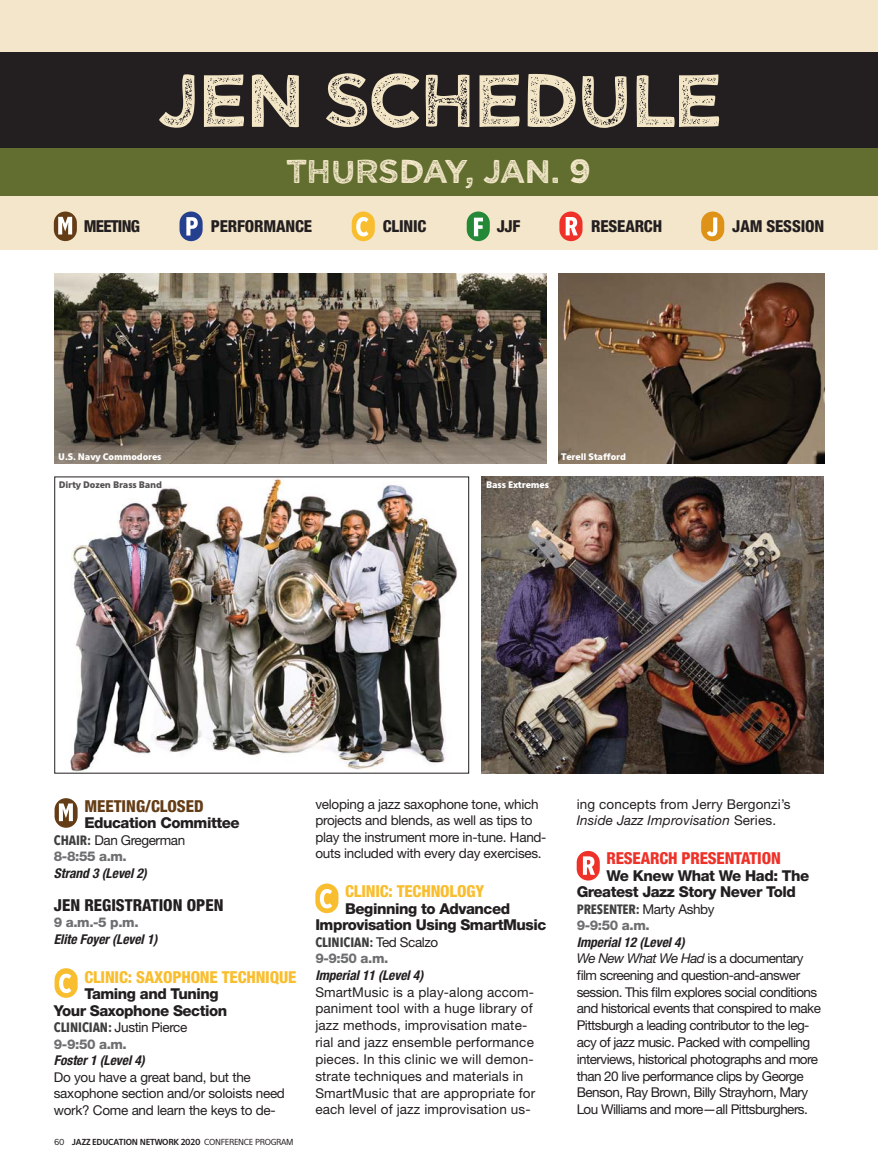
<style>
.page{position:relative;width:878px;height:1175px;background:#fff}
.page>*{position:absolute;margin:0;border:0;box-sizing:border-box;transform-origin:0 0}
.t1{font:75px "Wicked Grit";letter-spacing:-.04em;color:#f3e6c7}
.t2{font:33px "Wicked Grit";letter-spacing:-.03em;color:#f4e8cb}
.t3{font:800 condensed 16.5px "Helvetica Neue";letter-spacing:-.01em;color:#231f20}
.t4{font:800 condensed 16.5px "Helvetica Neue";letter-spacing:-.01em;color:#f9be2f}
.t5{font:800 condensed 16.5px "Helvetica Neue";letter-spacing:-.01em;color:#ee3129}
.t6{font:800 condensed 16.5px "Helvetica Neue";color:#643d16}
.t7{font:800 condensed 16.5px "Helvetica Neue";letter-spacing:-.05em;color:#231f20}
.t8{font:800 15px/16.5px "Helvetica Neue";letter-spacing:-.03em;color:#231f20}
.t9{font:13.5px/16.6px "Helvetica Neue";letter-spacing:-.04em;color:#231f20}
.t10{font:13.5px/16.8px "Helvetica Neue";letter-spacing:.01em;color:#231f20}
.t11{font:13.5px/16.5px "Helvetica Neue";letter-spacing:-.02em;color:#231f20}
.t12{font:italic 700 condensed 13.5px "Helvetica Neue";letter-spacing:-.005em;color:#231f20}
.t13{font:700 13.5px "Avenir Next Condensed";letter-spacing:-.005em;color:#404041}
.t14{font:800 13.5px "Helvetica Neue";color:#6d6e70}
.t15{font:900 9px "Eau Sans";letter-spacing:-.015em;color:#fff}
.t16{font:900 9px "Eau Sans";letter-spacing:-.015em;color:#565353}
.t17{font:700 8.25px "Eau Sans";letter-spacing:-.03em;color:#231f20}
.s1{font-family:"Avenir Next Condensed";font-weight:700;color:#404041}
.s2{font-weight:800;color:#6d6e70}
.s3{font-weight:400}
.s4{font-family:"Helvetica Neue";font-weight:400;color:#231f20}
.s5{font-style:italic}
.s6{font-weight:700;font-style:italic;font-stretch:condensed}
</style>
<div class="page">
<div style="left:0;top:0;width:878px;height:250px;background:#f4e6ca"></div>
<div style="left:0;top:52px;width:878px;height:96px;background:#231f20"></div>
<div style="left:0;top:148px;width:878px;height:48px;background:#626e2f"></div>
<img style="left:70px;top:479px;width:387px;height:292px">
<img style="left:558px;top:273px;width:266px;height:191px">
<img style="left:54px;top:273px;width:493px;height:191px">
<img style="left:481px;top:477px;width:343px;height:296px">
<svg style="left:55px;top:798px;width:23px;height:29px"></svg>
<svg style="left:59px;top:803px;width:14px;height:18px"></svg>
<div style="left:576px;top:851px;width:23px;height:29px;background:#ee3129;border-radius:12px"></div>
<svg style="left:583px;top:856px;width:12px;height:18px"></svg>
<div style="left:55px;top:968px;width:23px;height:29px;background:#f9be2f;border-radius:12px"></div>
<svg style="left:59px;top:973px;width:12px;height:20px"></svg>
<div style="left:701px;top:211px;width:23px;height:30px;background:#de9217;border-radius:12px"></div>
<svg style="left:707px;top:217px;width:10px;height:19px"></svg>
<div style="left:352px;top:211px;width:23px;height:30px;background:#f9be2f;border-radius:12px"></div>
<svg style="left:356px;top:217px;width:12px;height:19px"></svg>
<svg style="left:54px;top:211px;width:23px;height:30px"></svg>
<svg style="left:58px;top:217px;width:14px;height:17px"></svg>
<div style="left:179px;top:211px;width:24px;height:30px;background:#25408e;border-radius:12px"></div>
<svg style="left:186px;top:217px;width:12px;height:18px"></svg>
<div style="left:559px;top:211px;width:23px;height:30px;background:#ee3129;border-radius:12px"></div>
<svg style="left:565px;top:217px;width:12px;height:18px"></svg>
<svg style="left:466px;top:211px;width:24px;height:30px"></svg>
<svg style="left:474px;top:218px;width:9px;height:18px"></svg>
<div style="left:315px;top:883px;width:23px;height:30px;background:#f9be2f;border-radius:12px"></div>
<svg style="left:320px;top:889px;width:12px;height:19px"></svg>
<h1 class="t1" style="left:158px;top:57px;width:567px">JEN SCHEDULE</h1>
<h2 class="t2" style="left:286px;top:152px;width:306px">THURSDAY, Jan. 9</h2>
<p class="t7" style="left:84px;top:220px;width:57px">MEETING</p>
<p class="t3" style="left:211px;top:220px;width:103px">PERFORMANCE</p>
<p class="t3" style="left:383px;top:220px;width:45px">CLINIC</p>
<p class="t3" style="left:497px;top:220px;width:25px">JJF</p>
<p class="t3" style="left:591px;top:220px;width:72px">RESEARCH</p>
<p class="t3" style="left:732px;top:220px;width:93px">JAM SESSION</p>
<p class="t15" style="left:58px;top:453px;width:105px">U.S. Navy Commodores</p>
<p class="t15" style="left:561px;top:453px;width:66px">Terell Stafford</p>
<p class="t16" style="left:59px;top:481px;width:105px">Dirty Dozen Brass Band</p>
<p class="t15" style="left:486px;top:480px;width:64px">Bass Extremes</p>
<p class="t6" style="left:84px;top:799px;width:121px">MEETING/CLOSED</p>
<p class="t8" style="left:84px;top:816px;width:157px">Education Committee</p>
<p class="t11" style="left:54px;top:833px;width:133px"><span class="s1">CHAIR:</span> Dan Gregerman<br><span class="s2">8-8:55 a.m.</span></p>
<p class="t12" style="left:54px;top:868px;width:95px">Strand 3 (Level 2)</p>
<p class="t3" style="left:54px;top:898px;width:171px">JEN REGISTRATION OPEN</p>
<p class="t14" style="left:54px;top:917px;width:86px">9 a.m.-5 p.m.</p>
<p class="t12" style="left:54px;top:934px;width:105px">Elite Foyer (Level 1)</p>
<p class="t4" style="left:84px;top:970px;width:213px">CLINIC: SAXOPHONE TECHNIQUE</p>
<p class="t8" style="left:54px;top:987px;width:175px;text-indent:31px">Taming and Tuning<br>Your Saxophone Section</p>
<p class="t11" style="left:54px;top:1020px;width:135px"><span class="s1">CLINICIAN:</span> Justin Pierce<br><span class="s2">9-9:50 a.m.</span></p>
<p class="t12" style="left:54px;top:1055px;width:92px">Foster 1 (Level 4)</p>
<p class="t11" style="left:54px;top:1070px;width:233px">Do you have a great band, but the saxophone section and/or soloists need work? Come and learn the keys to de-</p>
<p class="t17" style="left:54px;top:1139px;width:241px"><span class="s3">60</span> JAZZ EDUCATION NETWORK 2020 <span class="s3">CONFERENCE PROGRAM</span></p>
<p class="t11" style="left:315px;top:797px;width:233px">veloping a jazz saxophone tone, which projects and blends, as well as tips to play the instrument more in-tune. Hand&shy;outs included with every day exercises.</p>
<p class="t4" style="left:345px;top:885px;width:140px">CLINIC: TECHNOLOGY</p>
<p class="t8" style="left:315px;top:902px;width:232px;text-align:center">Beginning to Advanced<br>Improvisation Using SmartMusic</p>
<p class="t13" style="left:315px;top:933px;width:124px">CLINICIAN: <span class="s4">Ted Scalzo</span></p>
<p class="t14" style="left:315px;top:953px;width:75px">9-9:50 a.m.</p>
<p class="t12" style="left:315px;top:970px;width:109px">Imperial 11 (Level 4)</p>
<p class="t10" style="left:315px;top:985px;width:221px">SmartMusic is a play-along accom&shy;paniment tool with a huge library of jazz methods, improvisation mate&shy;rial and jazz ensemble performance pieces. In this clinic we will demon&shy;strate techniques and materials in SmartMusic that are appropriate for each level of jazz improvisation us-</p>
<p class="t10" style="left:576px;top:797px;width:215px">ing concepts from Jerry Bergonzi’s<br><span class="s5">Inside Jazz Improvisation</span> Series.</p>
<p class="t5" style="left:606px;top:852px;width:176px">RESEARCH PRESENTATION</p>
<p class="t8" style="left:576px;top:869px;width:234px;text-indent:30px">We Knew What We Had: The<br>Greatest Jazz Story Never Told</p>
<p class="t13" style="left:576px;top:900px;width:139px">PRESENTER: <span class="s4">Marty Ashby</span></p>
<p class="t14" style="left:576px;top:920px;width:75px">9-9:50 a.m.</p>
<p class="t9" style="left:576px;top:935px;width:246px"><span class="s6">Imperial 12 (Level 4)<br></span><span class="s5">We New What We Had</span> is a documentary film screening and question-and-answer session. This film explores social conditions and historical events that conspired to make Pittsburgh a leading contributor to the leg&shy;acy of jazz music. Packed with compelling interviews, historical photographs and more than 20 live performance clips by George Benson, Ray Brown, Billy Strayhorn, Mary Lou Williams and more—all Pittsburghers.</p>
</div>
